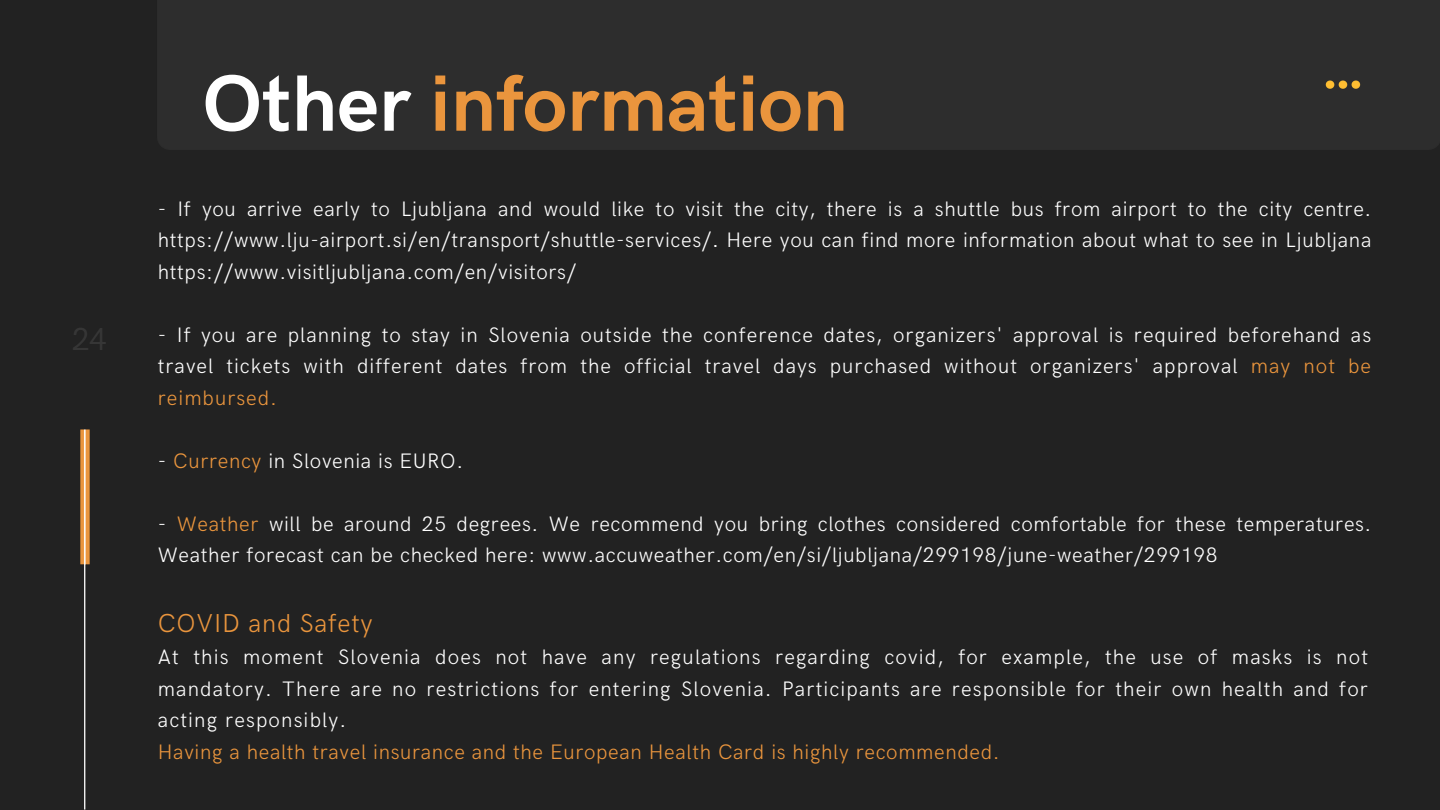
<style>
.page{position:relative;width:1440px;height:810px;background:#222}
.page>*{position:absolute;margin:0;border:0;box-sizing:border-box;transform-origin:0 0}
.t1{font:700 80px "HK Grotesk";color:#ea953d}
.t2{font:300 26px "HK Grotesk";letter-spacing:.03em;color:#ea953d}
.t3{font:300 21px/31.5px "HK Grotesk";letter-spacing:.03em;color:#fff;text-align:justify}
.t4{font:300 21px "HK Grotesk";letter-spacing:.03em;color:#ea953d}
.s1{color:#fff}
.s2{font-weight:400}
.s3{color:#ea953d}
</style>
<div class="page">
<img style="left:80px;top:429px;width:10px;height:381px">
<div style="left:158px;top:0;width:1282px;height:149px;background:#2d2d2d"></div>
<p class="t1" style="left:202px;top:59px;width:647px"><span class="s1">Other</span> information</p>
<p class="t3" style="left:158px;top:194px;width:1215px">- If you arrive early to Ljubljana and would like to visit the city, there is a shuttle bus from airport to the city centre. https://www.lju-airport.si/en/transport/shuttle-services/<span class="s2">.</span> Here you can find more information about what to see in Ljubljana https://www.visitljubljana.com/en/visitors/</p>
<p class="t3" style="left:158px;top:320px;width:1215px">- If you are planning to stay in Slovenia outside the conference dates, organizers' approval is required beforehand as travel tickets with different dates from the official travel days purchased without organizers' approval <span class="s3">may not be reimbursed.</span></p>
<p class="t3" style="left:158px;top:446px;width:307px">- <span class="s3">Currency</span> in Slovenia is EURO.</p>
<p class="t3" style="left:158px;top:509px;width:1215px">- <span class="s3">Weather</span> will be around 25 degrees. We recommend you bring clothes considered comfortable for these temperatures.<br>Weather forecast can be checked here: www.accuweather.com/en/si/ljubljana/299198/june-weather/299198</p>
<p class="t2" style="left:158px;top:608px;width:216px">COVID and Safety</p>
<p class="t3" style="left:158px;top:642px;width:1212px">At this moment Slovenia does not have any regulations regarding covid, for example, the use of masks is not mandatory. There are no restrictions for entering Slovenia. Participants are responsible for their own health and for acting responsibly.</p>
<h1 class="t4" style="left:158px;top:740px;width:843px">Having a health travel insurance and the European Health Card is highly recommended.</h1>
</div>
